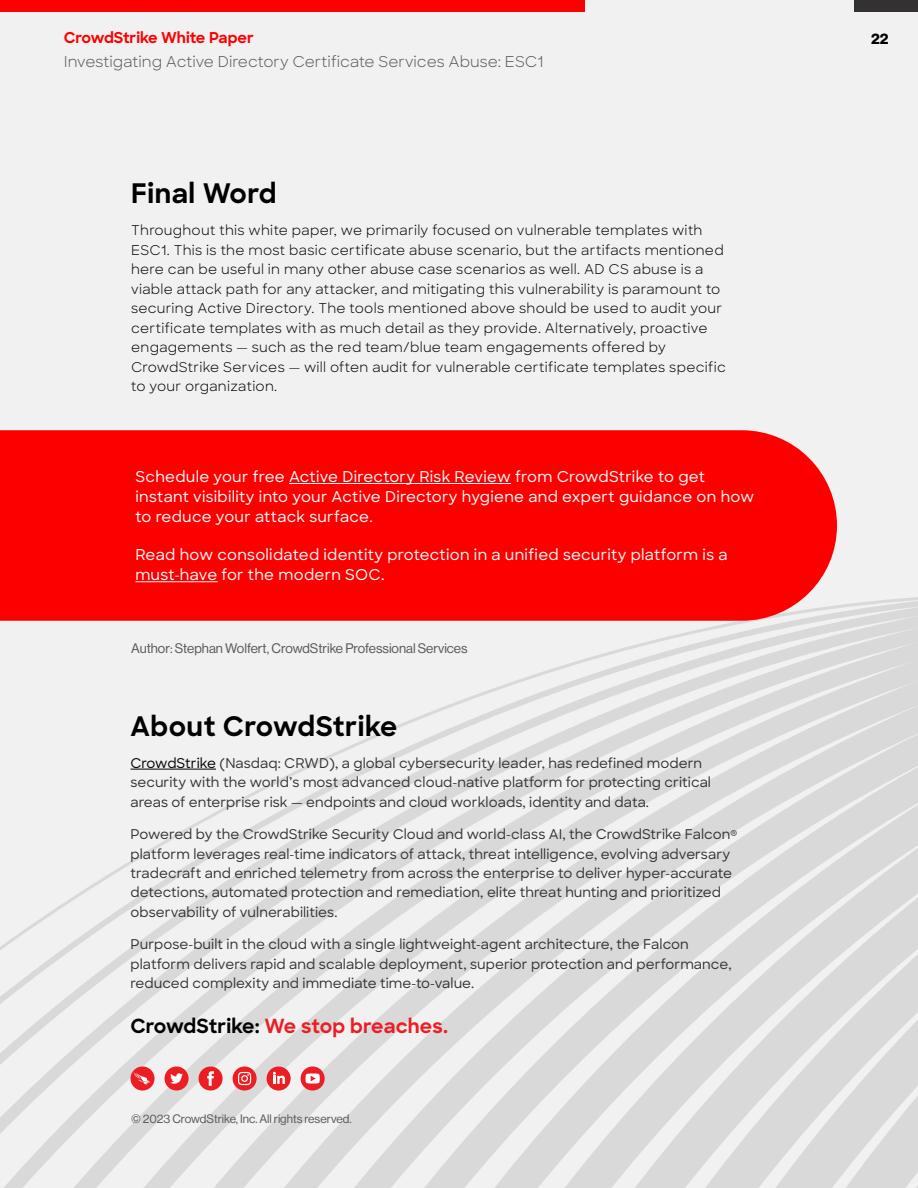
<style>
.page{position:relative;width:918px;height:1188px;background:#f1f1f2}
.page>*{position:absolute;margin:0;border:0;box-sizing:border-box;transform-origin:0 0}
.t1{font:700 27px "Crowdstrike Sharp Sans";letter-spacing:.02em;color:#000}
.t2{font:700 19.5px "Crowdstrike Sharp Sans";letter-spacing:.005em;color:#ed1d24}
.t3{font:15px/20px "Crowdstrike Sharp Sans Mdm";letter-spacing:.02em;color:#fff}
.t4{font:15px "Crowdstrike Sharp Sans";color:#58595b}
.t5{font:700 15px "Crowdstrike Sharp Sans";color:#fc0000}
.t6{font:700 15px "Haas Grot Disp 75";color:#000}
.t7{font:13.5px/19.5px "Crowdstrike Sharp Sans Mdm";letter-spacing:.005em;color:#333}
.t8{font:13.5px/19.5px "Crowdstrike Sharp Sans";letter-spacing:.02em;color:#000}
.t9{font:13.5px "Haas Grot Disp 55 Roman";color:#58595b}
.t10{font:12px "Haas Grot Disp 55 Roman";color:#58595b}
.s1{color:#000}
</style>
<div class="page">
<div style="left:0;top:0;width:585px;height:11px;background:#fc0000"></div>
<div style="left:854px;top:0;width:64px;height:11px;background:#333132"></div>
<svg style="left:0;top:917px;width:43px;height:271px"></svg>
<svg style="left:43px;top:867px;width:77px;height:321px"></svg>
<svg style="left:120px;top:768px;width:77px;height:420px"></svg>
<svg style="left:197px;top:768px;width:76px;height:420px"></svg>
<svg style="left:273px;top:747px;width:75px;height:441px"></svg>
<svg style="left:348px;top:716px;width:73px;height:472px"></svg>
<svg style="left:421px;top:688px;width:74px;height:500px"></svg>
<svg style="left:495px;top:664px;width:73px;height:524px"></svg>
<svg style="left:568px;top:643px;width:74px;height:545px"></svg>
<svg style="left:642px;top:597px;width:276px;height:591px"></svg>
<div style="left:0;top:430px;width:837px;height:191px;background:#fc0000"></div>
<div style="left:165px;top:1066px;width:24px;height:25px;background:#ed1d24;border-radius:12px"></div>
<svg style="left:170px;top:1073px;width:13px;height:11px"></svg>
<div style="left:199px;top:1066px;width:24px;height:25px;background:#ed1d24;border-radius:12px"></div>
<svg style="left:207px;top:1071px;width:7px;height:15px"></svg>
<svg style="left:233px;top:1066px;width:24px;height:25px"></svg>
<svg style="left:238px;top:1072px;width:13px;height:13px"></svg>
<div style="left:267px;top:1066px;width:24px;height:25px;background:#ed1d24;border-radius:12px"></div>
<svg style="left:273px;top:1072px;width:12px;height:12px"></svg>
<div style="left:301px;top:1066px;width:24px;height:25px;background:#ed1d24;border-radius:12px"></div>
<svg style="left:305px;top:1073px;width:15px;height:11px"></svg>
<div style="left:131px;top:1066px;width:24px;height:25px;background:#ed1d24;border-radius:12px"></div>
<svg style="left:134px;top:1072px;width:16px;height:13px"></svg>
<hr style="left:130px;top:769px;width:86px;height:1px;background:#000">
<hr style="left:289px;top:483px;width:222px;height:1px;background:#fff">
<hr style="left:135px;top:581px;width:83px;height:1px;background:#fff">
<p class="t5" style="left:64px;top:26px;width:192px">CrowdStrike White Paper</p>
<p class="t4" style="left:64px;top:50px;width:481px">Investigating Active Directory Certificate Services Abuse: ESC1</p>
<h1 class="t1" style="left:131px;top:173px;width:147px">Final Word</h1>
<p class="t8" style="left:131px;top:220px;width:596px">Throughout this white paper, we primarily focused on vulnerable templates with ESC1. This is the most basic certificate abuse scenario, but the artifacts mentioned here can be useful in many other abuse case scenarios as well. AD CS abuse is a viable attack path for any attacker, and mitigating this vulnerability is paramount to securing Active Directory. The tools mentioned above should be used to audit your certificate templates with as much detail as they provide. Alternatively, proactive engagements — such as the red team/blue team engagements offered by CrowdStrike Services — will often audit for vulnerable certificate templates specific to your organization.</p>
<p class="t3" style="left:135px;top:466px;width:620px">Schedule your free Active Directory Risk Review from CrowdStrike to get instant visibility into your Active Directory hygiene and expert guidance on how to reduce your attack surface.</p>
<p class="t3" style="left:135px;top:544px;width:594px">Read how consolidated identity protection in a unified security platform is a must-have for the modern SOC.</p>
<p class="t9" style="left:131px;top:641px;width:338px">Author: Stephan Wolfert, CrowdStrike Professional Services</p>
<h1 class="t1" style="left:130px;top:706px;width:268px">About CrowdStrike</h1>
<p class="t7" style="left:130px;top:753px;width:582px"><span class="s1">CrowdStrike</span> (Nasdaq: CRWD), a global cybersecurity leader, has redefined modern security with the world’s most advanced cloud-native platform for protecting critical areas of enterprise risk — endpoints and cloud workloads, identity and data.</p>
<p class="t7" style="left:130px;top:824px;width:608px">Powered by the CrowdStrike Security Cloud and world-class AI, the CrowdStrike Falcon<sup>® </sup>platform leverages real-time indicators of attack, threat intelligence, evolving adversary tradecraft and enriched telemetry from across the enterprise to deliver hyper-accurate detections, automated protection and remediation, elite threat hunting and prioritized observability of vulnerabilities.</p>
<p class="t7" style="left:130px;top:934px;width:603px">Purpose-built in the cloud with a single lightweight-agent architecture, the Falcon platform delivers rapid and scalable deployment, superior protection and performance, reduced complexity and immediate time-to-value.</p>
<h2 class="t2" style="left:130px;top:1011px;width:319px"><span class="s1">CrowdStrike:</span> We stop breaches.</h2>
<p class="t10" style="left:131px;top:1112px;width:222px">© 2023 CrowdStrike, Inc. All rights reserved.</p>
<p class="t6" style="left:871px;top:30px;width:19px">22</p>
</div>
